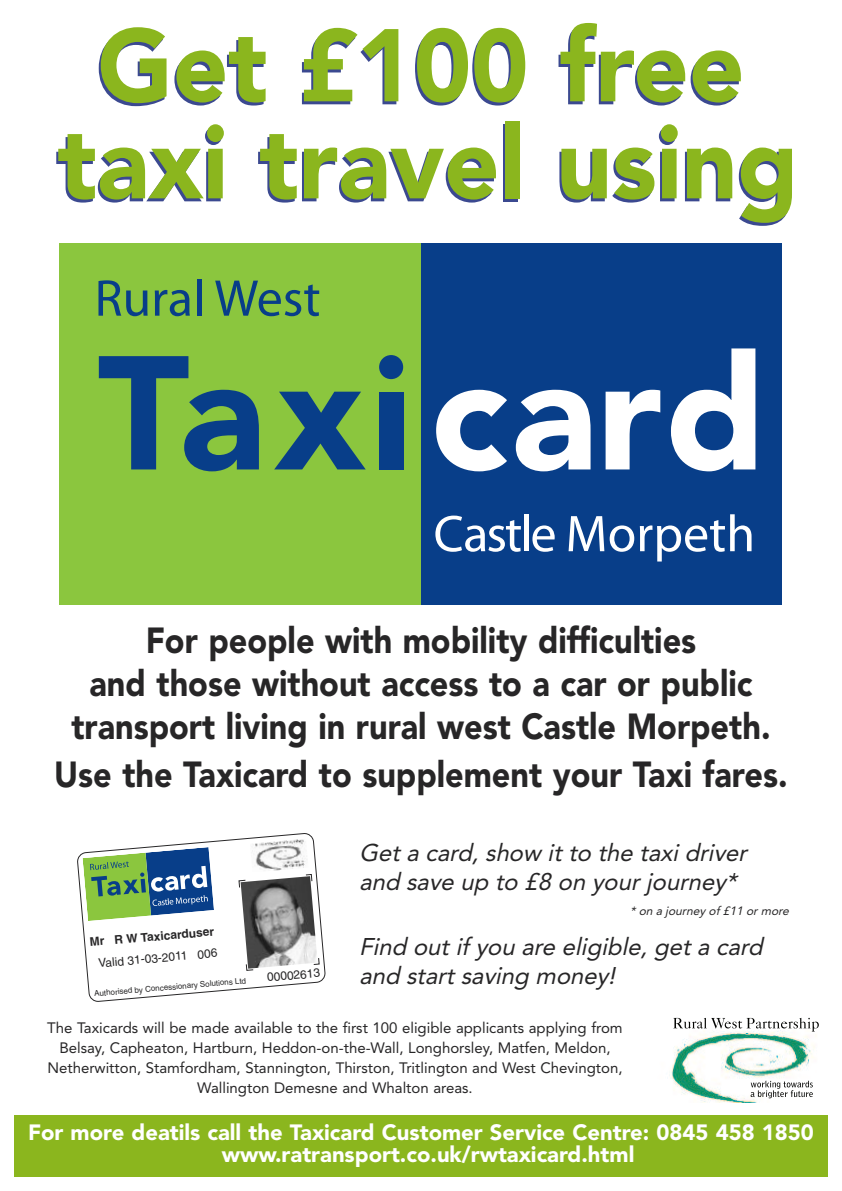
<style>
.page{position:relative;width:842px;height:1191px;background:#fff}
.page>*{position:absolute;margin:0;border:0;box-sizing:border-box;transform-origin:0 0}
.t1{font:900 102px/97px "Avenir";color:#8bb61e;text-align:center;scale:.95 1}
.t2{font:900 36px/43px "Avenir";color:#272627;text-align:center;scale:.9 1}
.t3{font:italic 24px/28.8px "Avenir";color:#272627}
.t4{font:900 22px/22px "Avenir";color:#fff}
.t5{font:15px/20px "Avenir";color:#272627;text-align:center}
.t6{font:12px "Helvetica";color:#272627}
.t7{font:italic 12px "Avenir";color:#272627}
.t8{font:700 12px "Helvetica";color:#272627}
.t9{font:8px "Helvetica";color:#272627}
</style>
<div class="page">
<div style="left:420px;top:243px;width:362px;height:361px;background:#083e89"></div>
<div style="left:59px;top:243px;width:361px;height:361px;background:#8bc63e"></div>
<svg style="left:99px;top:356px;width:160px;height:115px"></svg>
<svg style="left:274px;top:392px;width:92px;height:77px"></svg>
<svg style="left:436px;top:390px;width:71px;height:81px"></svg>
<svg style="left:516px;top:390px;width:74px;height:81px"></svg>
<svg style="left:606px;top:390px;width:54px;height:79px"></svg>
<svg style="left:671px;top:348px;width:84px;height:123px"></svg>
<div style="left:379px;top:392px;width:24px;height:77px;background:#083e89"></div>
<svg style="left:98px;top:280px;width:50px;height:36px"></svg>
<svg style="left:155px;top:290px;width:35px;height:26px"></svg>
<hr style="left:197px;top:279px;width:4px;height:37px;background:#083e89">
<svg style="left:215px;top:281px;width:104px;height:35px"></svg>
<svg style="left:435px;top:515px;width:86px;height:37px"></svg>
<div style="left:524px;top:514px;width:5px;height:37px;background:#fff"></div>
<svg style="left:532px;top:525px;width:23px;height:27px"></svg>
<svg style="left:569px;top:516px;width:35px;height:35px"></svg>
<svg style="left:610px;top:525px;width:24px;height:27px"></svg>
<svg style="left:640px;top:514px;width:111px;height:47px"></svg>
<div style="left:379px;top:355px;width:24px;height:24px;background:#083e89;border-radius:50%"></div>
<div style="left:14px;top:1115px;width:814px;height:61px;background:#8bb61e"></div>
<svg style="left:77px;top:833px;width:249px;height:169px"></svg>
<svg style="left:82px;top:847px;width:133px;height:75px"></svg>
<svg style="left:237px;top:839px;width:83px;height:133px"></svg>
<img style="left:241px;top:876px;width:77px;height:92px">
<img style="left:671px;top:1031px;width:144px;height:71px">
<svg style="left:673px;top:1017px;width:146px;height:14px"></svg>
<svg style="left:751px;top:1080px;width:62px;height:18px"></svg>
<h1 class="t1" style="left:58px;top:26px;width:781px">Get £100 free taxi travel using</h1>
<h2 class="t2" style="left:71px;top:621px;width:778px">For people with mobility difficulties<br>and those without access to a car or public transport living in rural west Castle Morpeth.</h2>
<h2 class="t2" style="left:54px;top:756px;width:816px">Use the Taxicard to supplement your Taxi fares.</h2>
<h3 class="t3" style="left:359px;top:840px;width:394px">Get a card, show it to the taxi driver and save up to £8 on your journey*</h3>
<p class="t7" style="left:630px;top:906px;width:163px">* on a journey of £11 or more</p>
<h3 class="t3" style="left:359px;top:934px;width:410px">Find out if you are eligible, get a card and start saving money!</h3>
<p class="t5" style="left:47px;top:1019px;width:577px">The Taxicards will be made available to the first 100 eligible applicants applying from Belsay, Capheaton, Hartburn, Heddon-on-the-Wall, Longhorsley, Matfen, Meldon, Netherwitton, Stamfordham, Stannington, Thirston, Tritlington and West Chevington, Wallington Demesne and Whalton areas.</p>
<p class="t8" style="left:89px;top:937px;width:126px;rotate:-5deg">Mr R W Taxicarduser</p>
<p class="t6" style="left:98px;top:958px;width:121px;rotate:-5deg">Valid 31-03-2011 006</p>
<p class="t6" style="left:267px;top:972px;width:55px;rotate:-5deg">00002613</p>
<p class="t9" style="left:94px;top:990px;width:154px;rotate:-5deg">Authorised by Concessionary Solutions Ltd</p>
<h3 class="t4" style="left:222px;top:1123px;width:594px;text-indent:-194px">For more deatils call the Taxicard Customer Service Centre: 0845 458 1850 www.ratransport.co.uk/rwtaxicard.html</h3>
</div>
